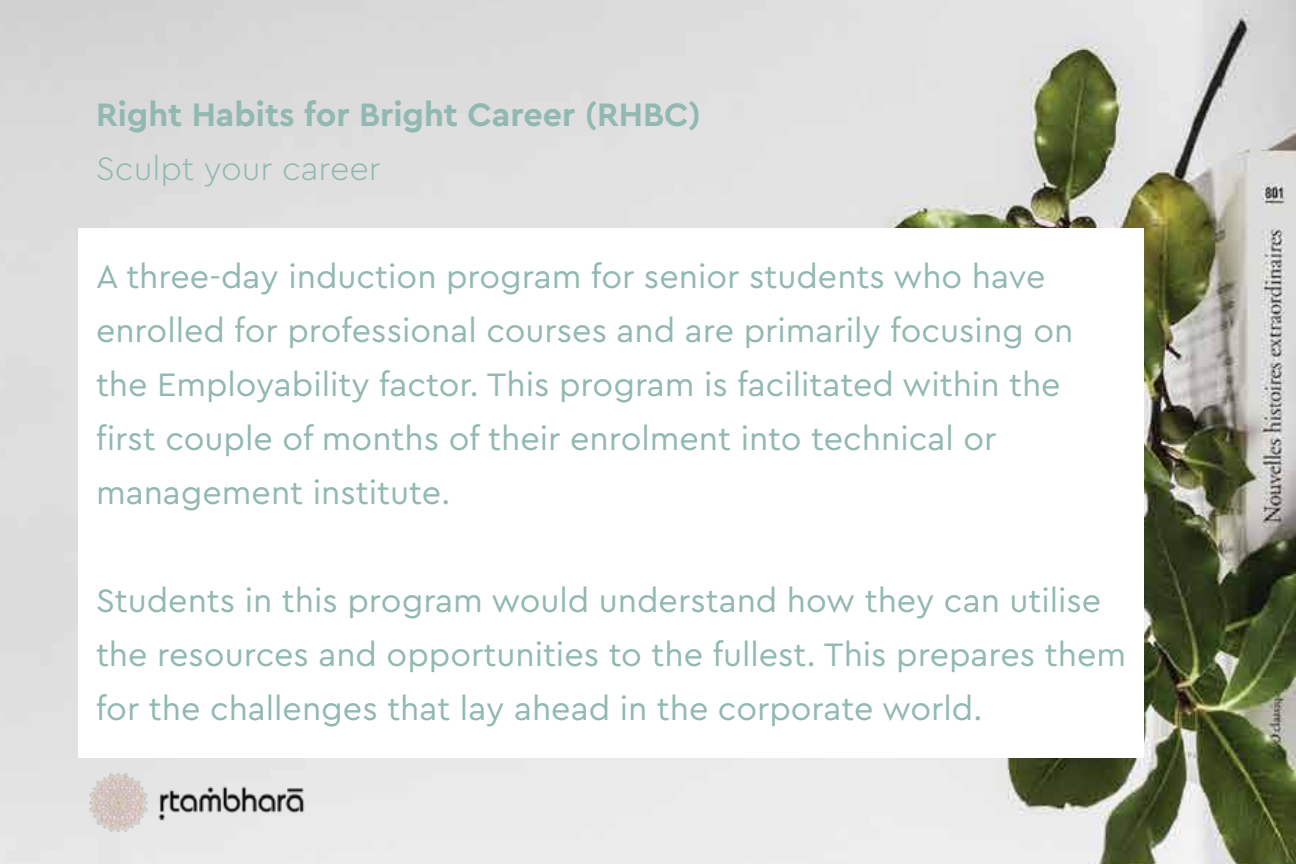
<style>
.page{position:relative;width:1296px;height:864px;background:#fff}
.page>*{position:absolute;margin:0;border:0;box-sizing:border-box;transform-origin:0 0}
.t1{font:34px/54px "Cera Pro";color:#91b8b1}
.t2{font:700 34px "Cera Pro";color:#91b8b1}
.t3{font:300 34px "Cera Pro";color:#91b8b1}
</style>
<div class="page">
<img style="left:0;top:0;width:1296px;height:864px">
<div style="left:78px;top:228px;width:1066px;height:530px;background:#fff"></div>
<img style="left:82px;top:766px;width:237px;height:72px">
<p class="t2" style="left:96px;top:92px;width:606px">Right Habits for Bright Career (RHBC)</p>
<p class="t3" style="left:96px;top:146px;width:286px">Sculpt your career</p>
<p class="t1" style="left:96px;top:248px;width:979px">A three-day induction program for senior students who have enrolled for professional courses and are primarily focusing on the Employability factor. This program is facilitated within the first couple of months of their enrolment into technical or management institute.</p>
<p class="t1" style="left:96px;top:572px;width:1032px">Students in this program would understand how they can utilise the resources and opportunities to the fullest. This prepares them for the challenges that lay ahead in the corporate world.</p>
</div>
